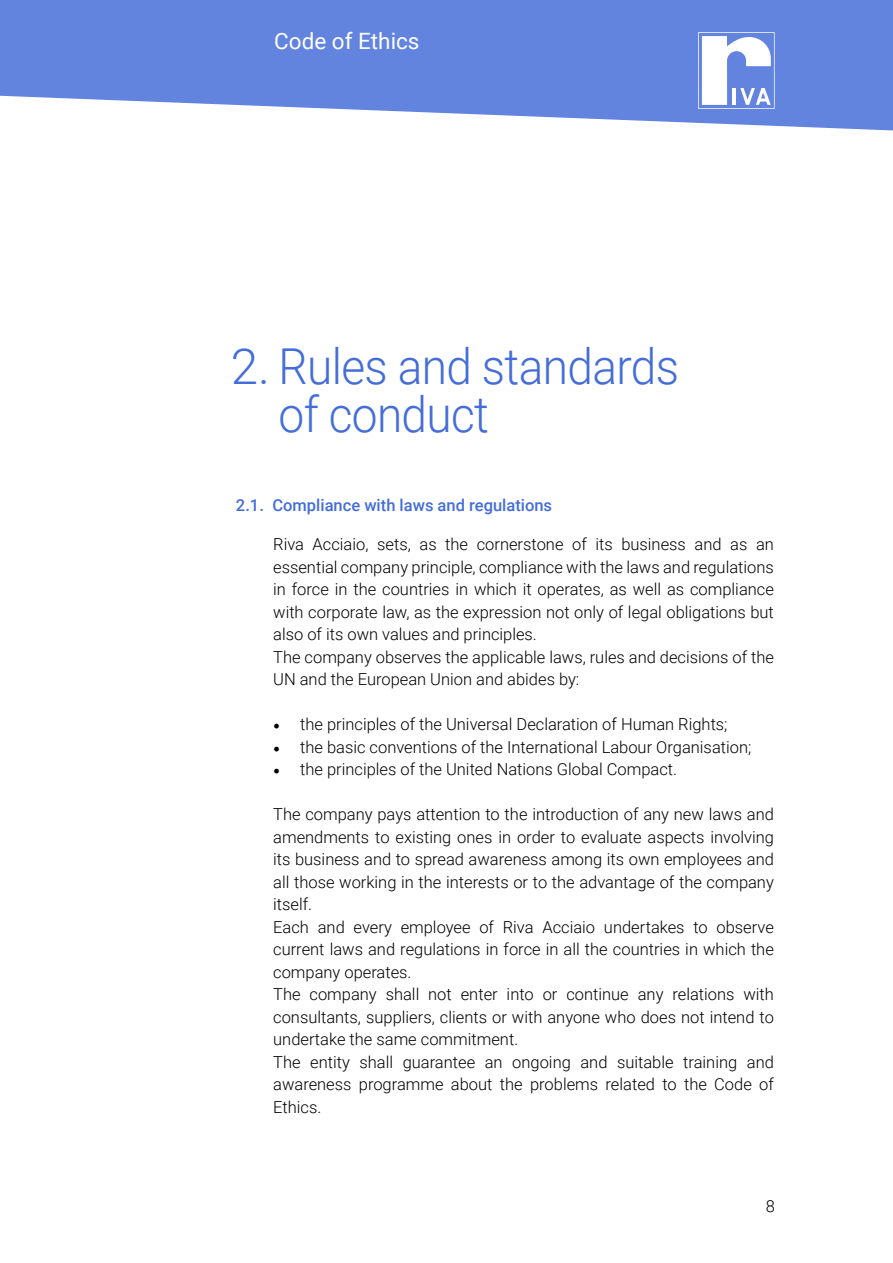
<style>
.page{position:relative;width:893px;height:1263px;background:#fff}
.page>*{position:absolute;margin:0;border:0;box-sizing:border-box;transform-origin:0 0}
.t1{font:300 49.5px/48px "Roboto";letter-spacing:-.015em;color:#446dd9}
.t2{font:22.5px "Roboto";color:#fff}
.t3{font:300 16.5px/22.5px "Roboto";color:#000}
.t4{font:500 16.5px "Roboto";color:#446dd9}
.s1{font-family:"Minion Pro";font-weight:400;font-size:18px}
</style>
<div class="page">
<svg style="left:0;top:0;width:893px;height:130px;background:#7794e3"></svg>
<svg style="left:698px;top:32px;width:77px;height:77px"></svg>
<h2 class="t2" style="left:274px;top:25px;width:147px">Code of Ethics</h2>
<h1 class="t1" style="left:279px;top:341px;width:402px;text-indent:-48px">2. Rules and standards of conduct</h1>
<p class="t4" style="left:236px;top:494px;width:318px">2.1. Compliance with laws and regulations</p>
<p class="t3" style="left:273px;top:532px;width:502px">Riva Acciaio, sets, as the cornerstone of its business and as an essential company principle, compliance with the laws and regulations in force in the countries in which it operates, as well as compliance with corporate law, as the expression not only of legal obligations but also of its own values and principles.<br>The company observes the applicable laws, rules and decisions of the UN and the European Union and abides by:</p>
<p class="t3" style="left:273px;top:712px;width:456px"><span class="s1">•</span> the principles of the Universal Declaration of Human Rights;</p>
<p class="t3" style="left:273px;top:735px;width:480px"><span class="s1">•</span> the basic conventions of the International Labour Organisation;</p>
<p class="t3" style="left:273px;top:757px;width:405px"><span class="s1">•</span> the principles of the United Nations Global Compact.</p>
<p class="t3" style="left:273px;top:802px;width:502px">The company pays attention to the introduction of any new laws and amendments to existing ones in order to evaluate aspects involving its business and to spread awareness among its own employees and all those working in the interests or to the advantage of the company itself.<br>Each and every employee of Riva Acciaio undertakes to observe current laws and regulations in force in all the countries in which the company operates.<br>The company shall not enter into or continue any relations with consultants, suppliers, clients or with anyone who does not intend to undertake the same commitment.<br>The entity shall guarantee an ongoing and suitable training and awareness programme about the problems related to the Code of Ethics.</p>
<p class="t3" style="left:766px;top:1194px;width:11px">8</p>
</div>
